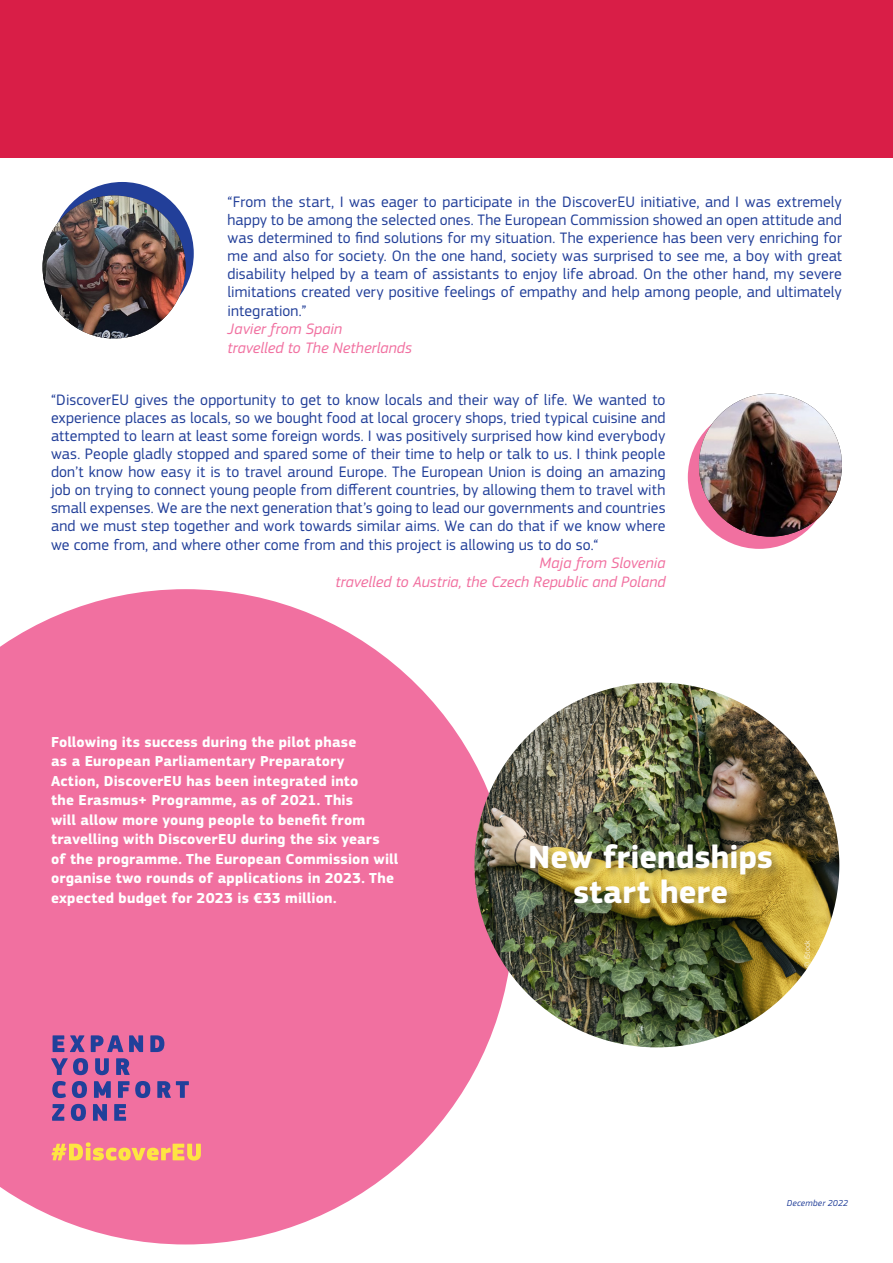
<style>
.page{position:relative;width:893px;height:1263px;background:#fff}
.page>*{position:absolute;margin:0;border:0;box-sizing:border-box;transform-origin:0 0}
.t1{font:700 33.3px/34.3px "EC Square Sans Pro";color:#fff;text-align:center}
.t2{font:15.75px/18.1px "EC Square Sans Pro";letter-spacing:.01em;color:#223f99;text-align:justify}
.t3{font:italic 15.75px/18.9px "EC Square Sans Pro";letter-spacing:.005em;color:#f170a0;text-align:right}
.t4{font:700 15px/19.5px "EC Square Sans Pro";letter-spacing:.01em;color:#fff}
.t5{font:italic 9px "EC Square Sans Pro";letter-spacing:.02em;color:#223f99}
.t6{font:7.8px "EC Square Sans Pro";color:#fff}
</style>
<div class="page">
<svg style="left:0;top:589px;width:512px;height:655px;fill:#f170a0"></svg>
<img style="left:474px;top:682px;width:365px;height:365px;border-radius:182px">
<svg style="left:51px;top:1142px;width:150px;height:18px;background:#f7a971"></svg>
<svg style="left:52px;top:1104px;width:74px;height:17px"></svg>
<svg style="left:52px;top:1081px;width:137px;height:17px;background:#8b589c"></svg>
<svg style="left:51px;top:1058px;width:79px;height:17px"></svg>
<svg style="left:53px;top:1035px;width:111px;height:17px;background:#84569c"></svg>
<div style="left:529px;top:843px;width:253px;height:71px;background:#231f20;opacity:.35"></div>
<div style="left:0;top:0;width:893px;height:157px;background:#d91e47"></div>
<div style="left:51px;top:182px;width:143px;height:143px;background:#223f99;border-radius:50%"></div>
<div style="left:688px;top:406px;width:143px;height:143px;background:#f170a0;border-radius:50%"></div>
<img style="left:43px;top:195px;width:143px;height:144px;border-radius:72px">
<img style="left:699px;top:394px;width:143px;height:143px;border-radius:72px">
<p class="t2" style="left:227px;top:193px;width:616px">“From the start, I was eager to participate in the DiscoverEU initiative, and I was extremely happy to be among the selected ones. The European Commission showed an open attitude and was determined to find solutions for my situation. The experience has been very enriching for me and also for society. On the one hand, society was surprised to see me, a boy with great disability helped by a team of assistants to enjoy life abroad. On the other hand, my severe limitations created very positive feelings of empathy and help among people, and ultimately integration.”</p>
<p class="t3" style="left:227px;top:320px;width:186px;text-align:left">Javier from Spain<br>travelled to The Netherlands</p>
<p class="t2" style="left:51px;top:391px;width:616px">“DiscoverEU gives the opportunity to get to know locals and their way of life. We wanted to experience places as locals, so we bought food at local grocery shops, tried typical cuisine and attempted to learn at least some foreign words. I was positively surprised how kind everybody was. People gladly stopped and spared some of their time to help or talk to us. I think people don’t know how easy it is to travel around Europe. The European Union is doing an amazing job on trying to connect young people from different countries, by allowing them to travel with small expenses. We are the next generation that’s going to lead our governments and countries and we must step together and work towards similar aims. We can do that if we know where we come from, and where other come from and this project is allowing us to do so.“</p>
<p class="t3" style="left:335px;top:554px;width:331px">Maja from Slovenia<br>travelled to Austria, the Czech Republic and Poland</p>
<p class="t4" style="left:51px;top:733px;width:349px">Following its success during the pilot phase<br>as a European Parliamentary Preparatory<br>Action, DiscoverEU has been integrated into<br>the Erasmus+ Programme, as of 2021. This<br>will allow more young people to benefit from travelling with DiscoverEU during the six years<br>of the programme. The European Commission will organise two rounds of applications in 2023. The expected budget for 2023 is €33 million.</p>
<h1 class="t1" style="left:528px;top:841px;width:247px">New friendships start here</h1>
<p class="t6" style="left:803px;top:968px;width:29px;rotate:-90deg">© iStock</p>
<p class="t5" style="left:787px;top:1198px;width:63px">December 2022</p>
</div>
